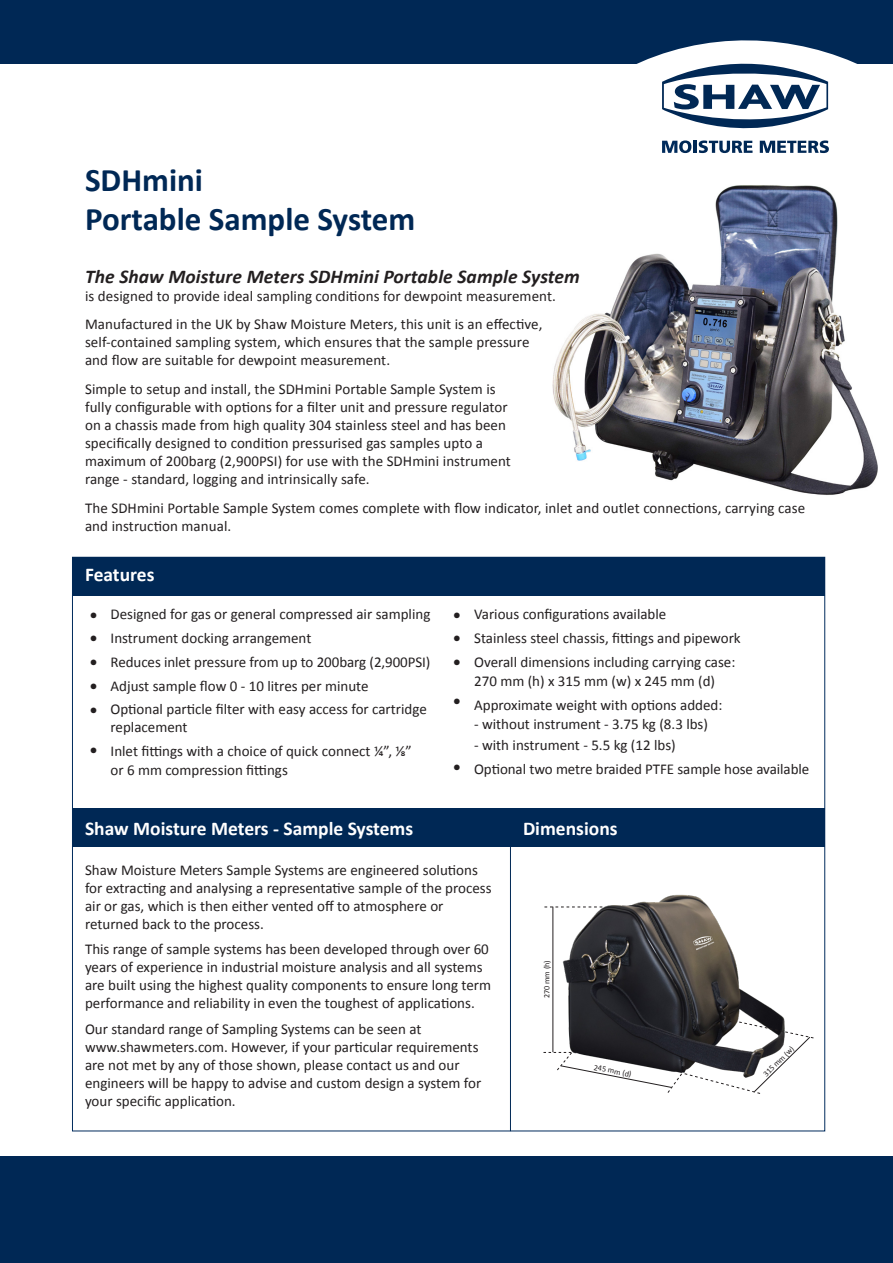
<style>
.page{position:relative;width:893px;height:1263px;background:#fff}
.page>*{position:absolute;margin:0;border:0;box-sizing:border-box;transform-origin:0 0}
.Main_Title{font:700 33px "Calibri";color:#002855}
.Heading{font:700 19.5px "Calibri";color:#fff}
.t1{font:italic 700 19.5px "Calibri";letter-spacing:.005em;color:#231f20}
.Bullet_points{font:18px "Calibri";color:#231f20}
.Bullet_points-2{font:15px/18px "Calibri";color:#231f20}
.t2{font:8.1px "Calibri";color:#231f20}
</style>
<div class="page">
<div style="left:0;top:1157px;width:893px;height:106px;background:#002855"></div>
<div style="left:0;top:0;width:893px;height:64px;background:#002855"></div>
<svg style="left:636px;top:40px;width:221px;height:114px"></svg>
<div style="left:72px;top:557px;width:753px;height:38px;background:#002855"></div>
<img style="left:552px;top:185px;width:326px;height:310px">
<div style="left:72px;top:808px;width:753px;height:38px;background:#002855"></div>
<hr style="left:510px;top:844px;width:1px;height:287px;background:#002855">
<img style="left:544px;top:894px;width:241px;height:127px">
<svg style="left:544px;top:907px;width:58px;height:1px"></svg>
<hr style="left:553px;top:907px;width:1px;height:145px;background:#231f20">
<svg style="left:543px;top:1021px;width:271px;height:73px"></svg>
<p class="Main_Title" style="left:85px;top:159px;width:120px">SDHmini</p>
<p class="Main_Title" style="left:85px;top:198px;width:332px">Portable Sample System</p>
<p class="t1" style="left:85px;top:264px;width:496px">The Shaw Moisture Meters SDHmini Portable Sample System</p>
<p class="Bullet_points-2" style="left:85px;top:287px;width:472px">is designed to provide ideal sampling conditions for dewpoint measurement.</p>
<p class="Bullet_points-2" style="left:85px;top:315px;width:459px">Manufactured in the UK by Shaw Moisture Meters, this unit is an effective, self-contained sampling system, which ensures that the sample pressure and flow are suitable for dewpoint measurement.</p>
<p class="Bullet_points-2" style="left:85px;top:380px;width:427px">Simple to setup and install, the SDHmini Portable Sample System is fully configurable with options for a filter unit and pressure regulator on a chassis made from high quality 304 stainless steel and has been specifically designed to condition pressurised gas samples upto a maximum of 200barg (2,900PSI) for use with the SDHmini instrument range - standard, logging and intrinsically safe.</p>
<p class="Bullet_points-2" style="left:85px;top:499px;width:722px">The SDHmini Portable Sample System comes complete with flow indicator, inlet and outlet connections, carrying case and instruction manual.</p>
<p class="Heading" style="left:85px;top:562px;width:71px">Features</p>
<p class="Bullet_points" style="left:89px;top:603px;width:10px">•</p>
<p class="Bullet_points" style="left:89px;top:627px;width:10px">•</p>
<p class="Bullet_points" style="left:89px;top:651px;width:10px">•</p>
<p class="Bullet_points" style="left:89px;top:674px;width:10px">•</p>
<p class="Bullet_points" style="left:89px;top:698px;width:10px">•</p>
<p class="Bullet_points" style="left:89px;top:738px;width:10px">•</p>
<p class="Bullet_points-2" style="left:111px;top:605px;width:321px">Designed for gas or general compressed air sampling</p>
<p class="Bullet_points-2" style="left:111px;top:629px;width:202px">Instrument docking arrangement</p>
<p class="Bullet_points-2" style="left:111px;top:653px;width:321px">Reduces inlet pressure from up to 200barg (2,900PSI)</p>
<p class="Bullet_points-2" style="left:111px;top:677px;width:259px">Adjust sample flow 0 - 10 litres per minute</p>
<p class="Bullet_points-2" style="left:111px;top:700px;width:318px">Optional particle filter with easy access for cartridge replacement</p>
<p class="Bullet_points-2" style="left:111px;top:742px;width:303px">Inlet fittings with a choice of quick connect ¼”, ⅛”</p>
<p class="Bullet_points-2" style="left:111px;top:761px;width:179px">or 6 mm compression fittings</p>
<p class="Heading" style="left:85px;top:816px;width:330px">Shaw Moisture Meters - Sample Systems</p>
<p class="Bullet_points" style="left:453px;top:603px;width:10px">•</p>
<p class="Bullet_points" style="left:453px;top:627px;width:10px">•</p>
<p class="Bullet_points" style="left:453px;top:651px;width:10px">•</p>
<p class="Bullet_points" style="left:453px;top:689px;width:10px">•</p>
<p class="Bullet_points" style="left:453px;top:755px;width:10px">•</p>
<p class="Bullet_points-2" style="left:474px;top:605px;width:194px">Various configurations available</p>
<p class="Bullet_points-2" style="left:474px;top:629px;width:268px">Stainless steel chassis, fittings and pipework</p>
<p class="Bullet_points-2" style="left:474px;top:653px;width:263px">Overall dimensions including carrying case:</p>
<p class="Bullet_points-2" style="left:474px;top:672px;width:242px">270 mm (h) x 315 mm (w) x 245 mm (d)</p>
<p class="Bullet_points-2" style="left:474px;top:696px;width:250px">Approximate weight with options added:</p>
<p class="Bullet_points-2" style="left:474px;top:715px;width:235px">- without instrument - 3.75 kg (8.3 lbs)</p>
<p class="Bullet_points-2" style="left:474px;top:736px;width:203px">- with instrument - 5.5 kg (12 lbs)</p>
<p class="Bullet_points-2" style="left:474px;top:760px;width:337px">Optional two metre braided PTFE sample hose available</p>
<p class="Heading" style="left:523px;top:816px;width:96px">Dimensions</p>
<p class="Bullet_points-2" style="left:85px;top:860px;width:408px">Shaw Moisture Meters Sample Systems are engineered solutions for extracting and analysing a representative sample of the process air or gas, which is then either vented off to atmosphere or returned back to the process.</p>
<p class="Bullet_points-2" style="left:85px;top:940px;width:407px">This range of sample systems has been developed through over 60 years of experience in industrial moisture analysis and all systems are built using the highest quality components to ensure long term performance and reliability in even the toughest of applications.</p>
<p class="Bullet_points-2" style="left:85px;top:1019px;width:338px">Our standard range of Sampling Systems can be seen at</p>
<p class="Bullet_points-2" style="left:85px;top:1037px;width:398px">www.shawmeters.com. However, if your particular requirements are not met by any of those shown, please contact us and our engineers will be happy to advise and custom design a system for your specific application.</p>
<p class="t2" style="left:542px;top:998px;width:40px;rotate:-90deg">270 mm (h)</p>
<p class="t2" style="left:595px;top:1062px;width:40px;rotate:11deg">245 mm (d)</p>
<p class="t2" style="left:761px;top:1071px;width:41px;rotate:-44deg">315 mm (w)</p>
</div>
